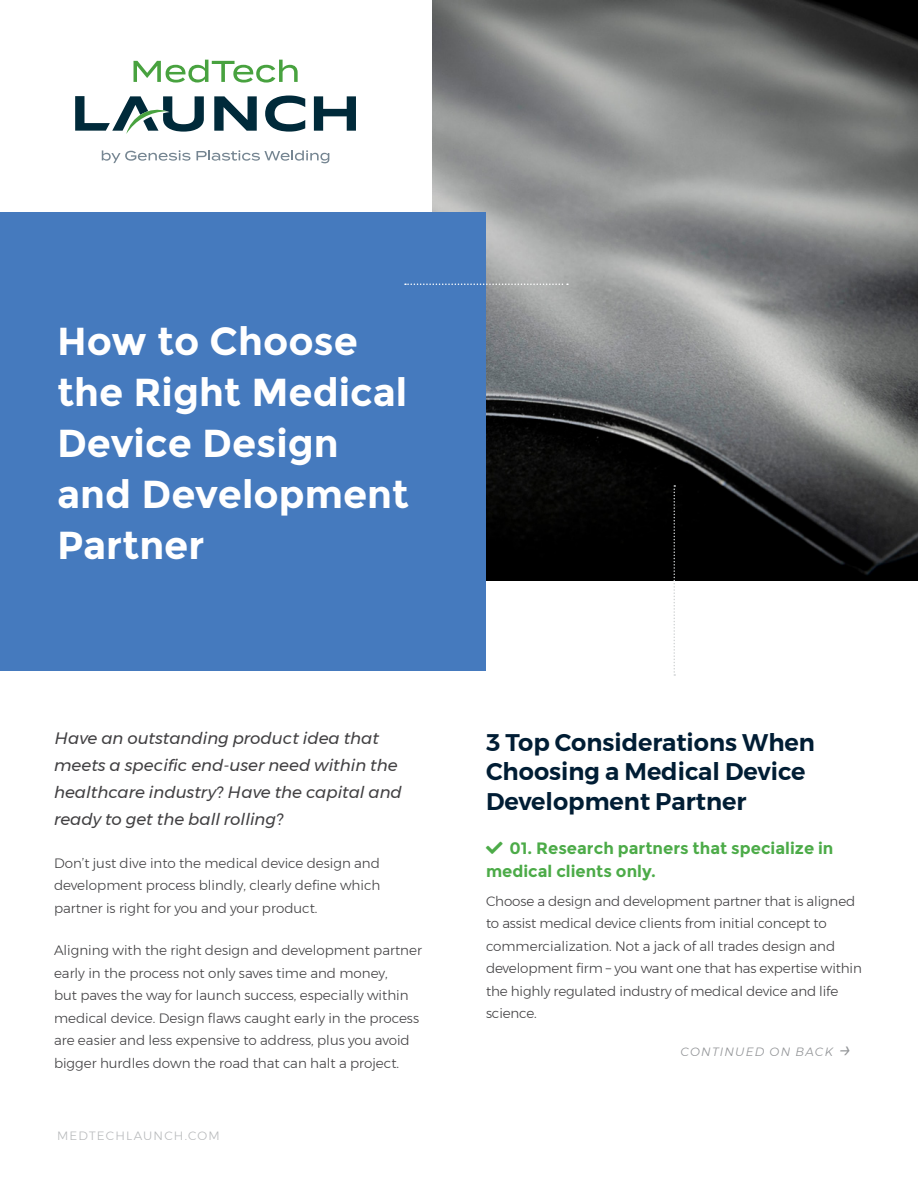
<style>
.page{position:relative;width:918px;height:1188px;background:#fff}
.page>*{position:absolute;margin:0;border:0;box-sizing:border-box;transform-origin:0 0}
.t1{font:700 39px/51px "Montserrat";color:#fff}
.t2{font:600 24px/29.4px "Montserrat";color:#001d34}
.t3{font:italic 16.5px/27px "Montserrat";color:#414042}
.t4{font:700 16.5px/22.5px "Montserrat";color:#4cab48}
.t5{font:300 13.5px/22.5px "Montserrat";color:#414042}
.t6{font:300 12px "Montserrat";letter-spacing:.1em;color:#b7b9bb}
.t7{font:italic 300 12px "Montserrat";letter-spacing:.1em;color:#939598}
.s1{font-size:22.5px}
</style>
<div class="page">
<svg style="left:134px;top:60px;width:164px;height:23px"></svg>
<svg style="left:102px;top:150px;width:227px;height:13px"></svg>
<svg style="left:214px;top:96px;width:43px;height:35px"></svg>
<svg style="left:265px;top:96px;width:40px;height:36px"></svg>
<svg style="left:314px;top:96px;width:42px;height:35px"></svg>
<svg style="left:75px;top:96px;width:129px;height:38px"></svg>
<img style="left:432px;top:0;width:486px;height:580px">
<div style="left:0;top:212px;width:486px;height:459px;background:#457abe"></div>
<svg style="left:674px;top:485px;width:1px;height:191px"></svg>
<svg style="left:405px;top:284px;width:163px;height:1px"></svg>
<h1 class="t1" style="left:57px;top:316px;width:353px">How to Choose the Right Medical<br>Device Design and Development<br>Partner</h1>
<p class="t3" style="left:54px;top:724px;width:349px">Have an outstanding product idea that meets a specific end-user need within the healthcare industry? Have the capital and ready to get the ball rolling?</p>
<p class="t5" style="left:54px;top:851px;width:328px;text-align:justify">Don’t just dive into the medical device design and development process blindly, clearly define which partner is right for you and your product.</p>
<p class="t5" style="left:54px;top:939px;width:369px">Aligning with the right design and development partner early in the process not only saves time and money,<br>but paves the way for launch success, especially within medical device. Design flaws caught early in the process are easier and less expensive to address, plus you avoid bigger hurdles down the road that can halt a project.</p>
<p class="t6" style="left:57px;top:1127px;width:164px">MEDTECHLAUNCH.COM</p>
<h2 class="t2" style="left:486px;top:728px;width:331px">3 Top Considerations When<br>Choosing a Medical Device<br>Development Partner</h2>
<p class="t4" style="left:486px;top:837px;width:349px">★ 01. Research partners that specialize in medical clients only.</p>
<p class="t5" style="left:486px;top:890px;width:377px">Choose a design and development partner that is aligned to assist medical device clients from initial concept to commercialization. Not a jack of all trades design and development firm – you want one that has expertise within the highly regulated industry of medical device and life science.</p>
<p class="t7" style="left:681px;top:1042px;width:173px">CONTINUED ON BACK <span class="s1">→</span></p>
</div>
